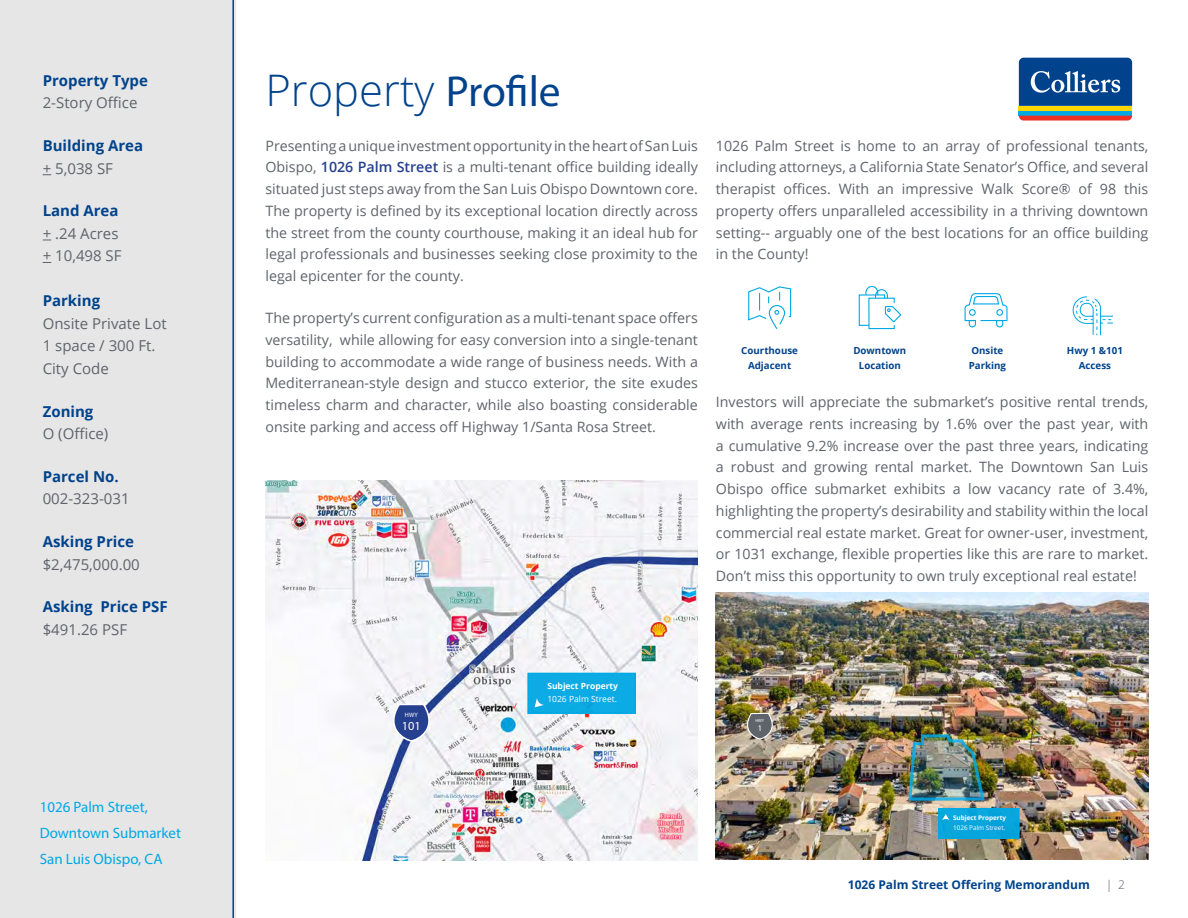
<style>
.page{position:relative;width:1188px;height:918px;background:#fff}
.page>*{position:absolute;margin:0;border:0;box-sizing:border-box;transform-origin:0 0}
.t1{font:300 43.5px "Open Sans";color:#00438c}
.t2{font:15px/22.5px "Open Sans";color:#5f636a}
.t3{font:700 15px "Open Sans";color:#00438c}
.t4{font:15px/26.2px "Myriad Pro";color:#00a8e4}
.t5{font:14.25px/21.8px "Open Sans";color:#5f636a;text-align:justify}
.t6{font:12.3px "Myriad Pro";color:#fff}
.t7{font:700 12px "Open Sans";color:#00438c}
.t8{font:italic 300 12px "Open Sans";color:#5f636a}
.t9{font:700 9.75px/14.7px "Open Sans";color:#00438c;text-align:center}
.t10{font:700 8.55px "Open Sans";color:#fff}
.t11{font:8.55px "Open Sans";color:#fff}
.t12{font:8.55px "Myriad Pro";color:#fff}
.t13{font:700 6.45px "Open Sans";color:#fff}
.t14{font:6.45px "Open Sans";color:#fff}
.t15{font:6.3px "Myriad Pro";color:#fff}
.s1{font-family:"Myriad Pro";font-weight:400}
.s2{font-weight:600;color:#25408f}
.s3{font-style:normal}
</style>
<div class="page">
<div style="left:0;top:0;width:236px;height:918px;background:#e6e6e7"></div>
<svg style="left:748px;top:286px;width:44px;height:43px"></svg>
<svg style="left:964px;top:293px;width:44px;height:35px"></svg>
<svg style="left:858px;top:285px;width:44px;height:45px"></svg>
<svg style="left:1072px;top:296px;width:41px;height:40px"></svg>
<svg style="left:1017px;top:56px;width:117px;height:66px"></svg>
<div style="left:1019px;top:111px;width:113px;height:5px;background:#00a8e4"></div>
<div style="left:1019px;top:106px;width:113px;height:5px;background:#ffd600"></div>
<svg style="left:1019px;top:116px;width:113px;height:5px"></svg>
<svg style="left:1019px;top:58px;width:113px;height:48px"></svg>
<hr style="left:232px;top:0;width:2px;height:918px;background:#00438c">
<img style="left:265px;top:480px;width:432px;height:381px">
<svg style="left:392px;top:702px;width:39px;height:77px"></svg>
<div style="left:528px;top:673px;width:107px;height:40px;background:#0cabe4"></div>
<div style="left:527px;top:673px;width:109px;height:41px;border:1px solid #00a8e4"></div>
<svg style="left:535px;top:698px;width:9px;height:9px"></svg>
<img style="left:715px;top:593px;width:433px;height:267px">
<img style="left:906px;top:733px;width:81px;height:69px">
<div style="left:939px;top:809px;width:80px;height:29px;background:#08a6dd"></div>
<div style="left:938px;top:808px;width:82px;height:31px;border:1px solid #00a8e4"></div>
<svg style="left:942px;top:814px;width:7px;height:6px"></svg>
<svg style="left:746px;top:712px;width:27px;height:62px"></svg>
<p class="t3" style="left:43px;top:70px;width:107px">Property Type</p>
<p class="t2" style="left:43px;top:91px;width:96px">2-Story Office</p>
<p class="t3" style="left:43px;top:135px;width:102px">Building Area</p>
<p class="t2" style="left:43px;top:157px;width:72px">+ 5,038 SF</p>
<p class="t3" style="left:43px;top:200px;width:77px">Land Area</p>
<p class="t2" style="left:43px;top:222px;width:80px">+ .24 Acres + 10,498 SF</p>
<p class="t3" style="left:43px;top:290px;width:59px">Parking</p>
<p class="t2" style="left:43px;top:312px;width:126px">Onsite Private Lot<br>1 space / 300 Ft.<br>City Code</p>
<p class="t3" style="left:43px;top:401px;width:52px">Zoning</p>
<p class="t2" style="left:43px;top:422px;width:67px">O (Office)</p>
<p class="t3" style="left:43px;top:466px;width:78px">Parcel No.</p>
<p class="t2" style="left:43px;top:487px;width:88px">002-323-031</p>
<p class="t3" style="left:43px;top:531px;width:93px">Asking Price</p>
<p class="t2" style="left:43px;top:553px;width:99px">$2,475,000.00</p>
<p class="t3" style="left:43px;top:596px;width:127px">Asking Price PSF</p>
<p class="t2" style="left:43px;top:618px;width:86px">$491.26 PSF</p>
<p class="t4" style="left:40px;top:793px;width:143px">1026 Palm Street,<br>Downtown Submarket<br>San Luis Obispo, CA</p>
<h1 class="t1" style="left:265px;top:61px;width:297px">Property <span class="s1">Profile</span></h1>
<p class="t5" style="left:265px;top:134px;width:434px">Presenting a unique investment opportunity in the heart of San Luis Obispo, <span class="s2">1026 Palm Street</span> is a multi-tenant office building ideally situated just steps away from the San Luis Obispo Downtown core.<br>The property is defined by its exceptional location directly across the street from the county courthouse, making it an ideal hub for legal professionals and businesses seeking close proximity to the legal epicenter for the county.</p>
<p class="t5" style="left:265px;top:307px;width:434px">The property’s current configuration as a multi-tenant space offers versatility, while allowing for easy conversion into a single-tenant building to accommodate a wide range of business needs. With a Mediterranean-style design and stucco exterior, the site exudes timeless charm and character, while also boasting considerable onsite parking and access off Highway 1/Santa Rosa Street.</p>
<p class="t5" style="left:716px;top:134px;width:434px">1026 Palm Street is home to an array of professional tenants, including attorneys, a California State Senator’s Office, and several therapist offices. With an impressive Walk Score® of 98 this property offers unparalleled accessibility in a thriving downtown setting-- arguably one of the best locations for an office building in the County!</p>
<p class="t9" style="left:741px;top:343px;width:58px">Courthouse<br>Adjacent</p>
<p class="t9" style="left:853px;top:343px;width:55px">Downtown<br>Location</p>
<p class="t9" style="left:969px;top:343px;width:39px;text-align:left">Onsite<br>Parking</p>
<p class="t9" style="left:1067px;top:343px;width:58px">Hwy 1 &amp;101<br>Access</p>
<p class="t5" style="left:716px;top:391px;width:434px">Investors will appreciate the submarket’s positive rental trends, with average rents increasing by 1.6% over the past year, with a cumulative 9.2% increase over the past three years, indicating a robust and growing rental market. The Downtown San Luis Obispo office submarket exhibits a low vacancy rate of 3.4%, highlighting the property’s desirability and stability within the local commercial real estate market. Great for owner-user, investment, or 1031 exchange, flexible properties like this are rare to market.<br>Don’t miss this opportunity to own truly exceptional real estate!</p>
<p class="t15" style="left:405px;top:711px;width:14px">HWY</p>
<p class="t6" style="left:402px;top:718px;width:20px">101</p>
<p class="t10" style="left:547px;top:680px;width:72px">Subject Property</p>
<p class="t11" style="left:547px;top:693px;width:71px">1026 Palm Street.</p>
<p class="t12" style="left:758px;top:723px;width:6px">1</p>
<p class="t13" style="left:953px;top:813px;width:55px">Subject Property</p>
<p class="t14" style="left:953px;top:823px;width:54px">1026 Palm Street.</p>
<p class="t7" style="left:848px;top:877px;width:243px">1026 Palm Street Offering Memorandum</p>
<p class="t8" style="left:1105px;top:877px;width:21px">| <span class="s3">2</span></p>
</div>
